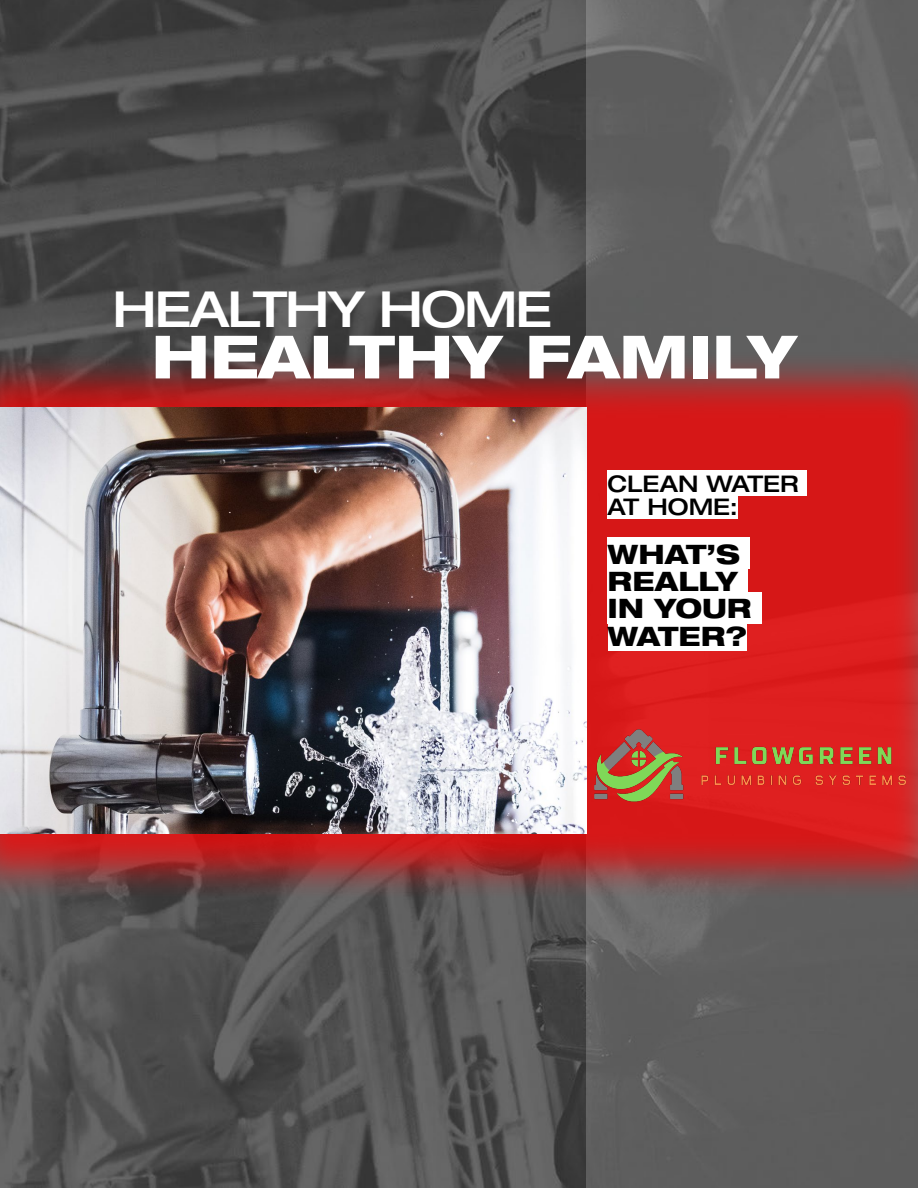
<style>
.page{position:relative;width:918px;height:1188px;background:#fff}
.page>*{position:absolute;margin:0;border:0;box-sizing:border-box;transform-origin:0 0}
.t1{font:800 expanded 59.7px "Helvetica Neue LT Pro";color:#fff}
.t2{font:500 expanded 49.8px "Helvetica Neue LT Pro";letter-spacing:-.04em;color:#fff}
.t3{font:800 expanded 26.85px/27.3px "Helvetica Neue LT Pro";letter-spacing:-.005em;color:#000}
.t4{font:500 expanded 22.95px/23px "Helvetica Neue LT Pro";letter-spacing:-.005em;color:#000}
</style>
<div class="page">
<img style="left:0;top:0;width:586px;height:1188px">
<svg style="left:586px;top:0;width:332px;height:1188px;background:#616161"></svg>
<div style="left:0;top:351px;width:918px;height:549px;background:#f00;opacity:.75"></div>
<img style="left:0;top:407px;width:586px;height:426px">
<div style="left:608px;top:470px;width:199px;height:26px;background:#fff"></div>
<div style="left:608px;top:493px;width:130px;height:26px;background:#fff"></div>
<div style="left:608px;top:538px;width:132px;height:31px;background:#fff"></div>
<div style="left:740px;top:538px;width:10px;height:31px;background:#fff"></div>
<div style="left:608px;top:565px;width:140px;height:31px;background:#fff"></div>
<div style="left:608px;top:592px;width:154px;height:32px;background:#fff"></div>
<div style="left:608px;top:620px;width:139px;height:31px;background:#fff"></div>
<img style="left:594px;top:730px;width:312px;height:72px">
<h2 class="t2" style="left:113px;top:278px;width:441px">HEALTHY HOME</h2>
<h1 class="t1" style="left:151px;top:319px;width:647px">HEALTHY FAMILY</h1>
<p class="t4" style="left:608px;top:471px;width:193px">CLEAN WATER<br>AT HOME:</p>
<p class="t3" style="left:608px;top:540px;width:146px">WHAT’S<br>REALLY<br>IN YOUR<br>WATER?</p>
</div>
